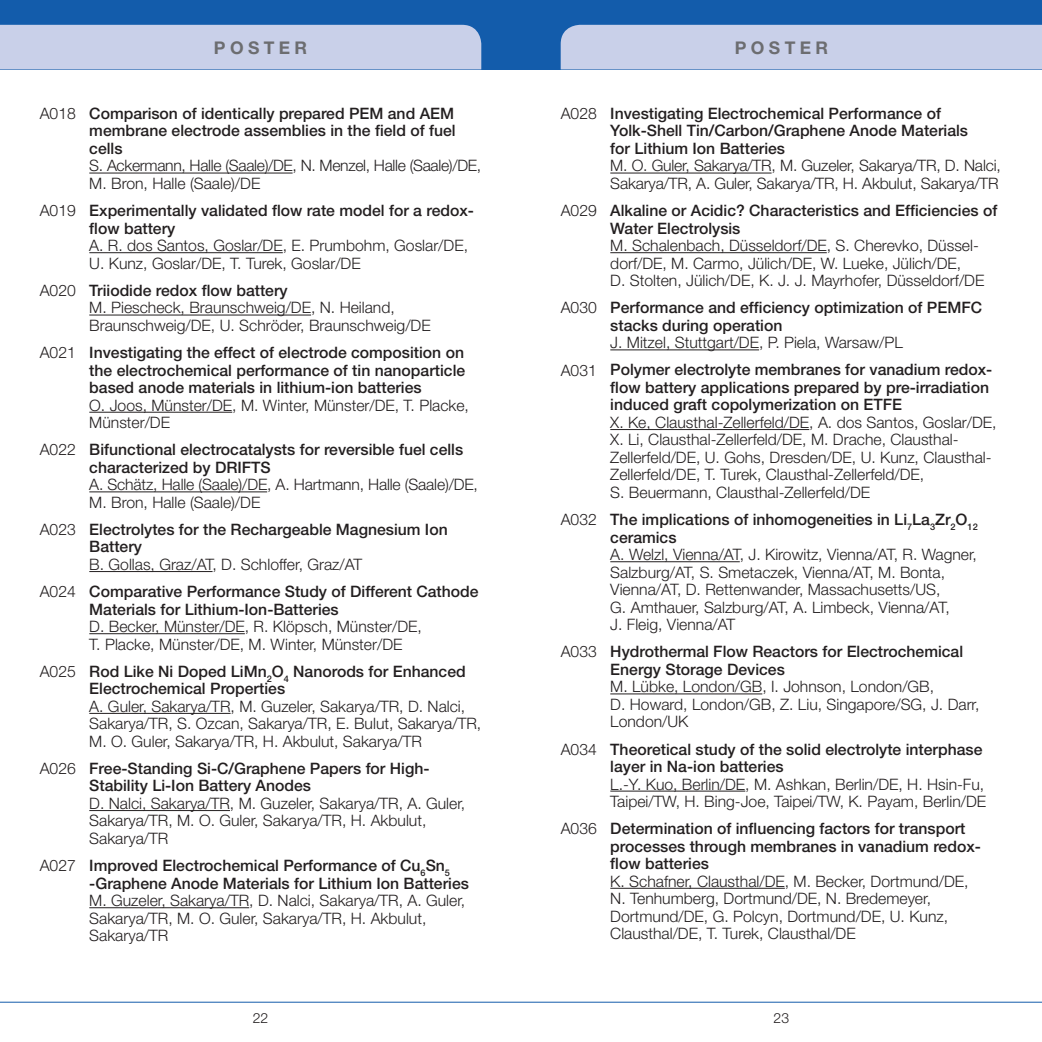
<style>
.page{position:relative;width:1042px;height:1042px;background:#fff}
.page>*{position:absolute;margin:0;border:0;box-sizing:border-box;transform-origin:0 0}
.t1{font:700 17.5px "Helvetica Neue";letter-spacing:.25em;color:#6c6d70}
.t2{font:300 15.75px/17.5px "Helvetica Neue";color:#231f20}
.t3{font:500 15.75px/17.5px "Helvetica Neue";color:#231f20}
.t4{font:300 15.75px/17.5px "Helvetica Neue";letter-spacing:-.02em;color:#231f20}
.t5{font:300 14px "Helvetica Neue";color:#231f20}
.s1{font-weight:300}
.s2{font-weight:500}
</style>
<div class="page">
<div style="left:0;top:0;width:1042px;height:69px;background:#135cab"></div>
<div style="left:0;top:25px;width:481px;height:44px;background:#c9d0e9"></div>
<div style="left:561px;top:25px;width:481px;height:44px;background:#c9d0e9"></div>
<hr style="left:0;top:1002px;width:521px;height:1px;background:#135cab">
<hr style="left:521px;top:1002px;width:521px;height:1px;background:#135cab">
<hr style="left:610px;top:173px;width:161px;height:1px;background:#231f20">
<hr style="left:610px;top:252px;width:217px;height:1px;background:#231f20">
<hr style="left:610px;top:349px;width:149px;height:1px;background:#231f20">
<hr style="left:610px;top:429px;width:199px;height:1px;background:#231f20">
<hr style="left:610px;top:561px;width:130px;height:1px;background:#231f20">
<hr style="left:610px;top:693px;width:152px;height:1px;background:#231f20">
<hr style="left:610px;top:791px;width:135px;height:1px;background:#231f20">
<hr style="left:610px;top:888px;width:175px;height:1px;background:#231f20">
<hr style="left:89px;top:173px;width:204px;height:1px;background:#231f20">
<hr style="left:89px;top:252px;width:194px;height:1px;background:#231f20">
<hr style="left:89px;top:315px;width:222px;height:1px;background:#231f20">
<hr style="left:89px;top:412px;width:143px;height:1px;background:#231f20">
<hr style="left:89px;top:491px;width:178px;height:1px;background:#231f20">
<hr style="left:89px;top:571px;width:124px;height:1px;background:#231f20">
<hr style="left:89px;top:633px;width:156px;height:1px;background:#231f20">
<hr style="left:89px;top:713px;width:142px;height:1px;background:#231f20">
<hr style="left:89px;top:810px;width:141px;height:1px;background:#231f20">
<hr style="left:89px;top:907px;width:160px;height:1px;background:#231f20">
<p class="t1" style="left:214px;top:37px;width:95px">POSTER</p>
<p class="t1" style="left:735px;top:37px;width:95px">POSTER</p>
<p class="t3" style="left:89px;top:104px;width:368px;text-align:justify;text-indent:-50px"><span class="s1">A018</span> Comparison of identically prepared PEM and AEM membrane electrode assemblies in the field of fuel cells</p>
<p class="t4" style="left:89px;top:157px;width:393px">S. Ackermann, Halle (Saale)/DE, N. Menzel, Halle (Saale)/DE,<br>M. Bron, Halle (Saale)/DE</p>
<p class="t3" style="left:89px;top:202px;width:386px;text-indent:-50px"><span class="s1">A019</span> Experimentally validated flow rate model for a redox&shy;flow battery</p>
<p class="t2" style="left:89px;top:236px;width:380px">A. R. dos Santos, Goslar/DE, E. Prumbohm, Goslar/DE,<br>U. Kunz, Goslar/DE, T. Turek, Goslar/DE</p>
<p class="t2" style="left:89px;top:281px;width:343px;text-indent:-50px">A020 <span class="s2">Triiodide redox flow battery<br></span>M. Piescheck, Braunschweig/DE, N. Heiland,<br>Braunschweig/DE, U. Schröder, Braunschweig/DE</p>
<p class="t3" style="left:89px;top:344px;width:377px;text-align:justify;text-indent:-50px"><span class="s1">A021</span> Investigating the effect of electrode composition on the electrochemical performance of tin nanoparticle based anode materials in lithium-ion batteries</p>
<p class="t2" style="left:89px;top:396px;width:381px">O. Joos, Münster/DE, M. Winter, Münster/DE, T. Placke,<br>Münster/DE</p>
<p class="t3" style="left:89px;top:441px;width:375px;text-indent:-50px"><span class="s1">A022</span> Bifunctional electrocatalysts for reversible fuel cells characterized by DRIFTS</p>
<p class="t2" style="left:89px;top:475px;width:390px">A. Schätz, Halle (Saale)/DE, A. Hartmann, Halle (Saale)/DE,<br>M. Bron, Halle (Saale)/DE</p>
<p class="t3" style="left:89px;top:520px;width:360px;text-indent:-50px"><span class="s1">A023</span> Electrolytes for the Rechargeable Magnesium Ion<br>Battery</p>
<p class="t3" style="left:40px;top:551px;width:440px;line-height:27.1px;text-indent:50px"><span class="s1">B. Gollas, Graz/AT, D. Schloffer, Graz/AT<br>A024</span> Comparative Performance Study of Different Cathode</p>
<p class="t3" style="left:89px;top:600px;width:251px">Materials for Lithium-Ion-Batteries</p>
<p class="t2" style="left:89px;top:617px;width:334px">D. Becker, Münster/DE, R. Klöpsch, Münster/DE,<br>T. Placke, Münster/DE, M. Winter, Münster/DE</p>
<p class="t3" style="left:89px;top:662px;width:378px;text-indent:-50px"><span class="s1">A025</span> Rod Like Ni Doped LiMn<sub>2</sub>O<sub>4</sub> Nanorods for Enhanced<br>Electrochemical Properties</p>
<p class="t2" style="left:89px;top:697px;width:393px">A. Guler, Sakarya/TR, M. Guzeler, Sakarya/TR, D. Nalci,<br>Sakarya/TR, S. Ozcan, Sakarya/TR, E. Bulut, Sakarya/TR,<br>M. O. Guler, Sakarya/TR, H. Akbulut, Sakarya/TR</p>
<p class="t3" style="left:89px;top:759px;width:342px;text-indent:-50px"><span class="s1">A026</span> Free-Standing Si-C/Graphene Papers for High-<br>Stability Li-Ion Battery Anodes</p>
<p class="t2" style="left:89px;top:794px;width:377px">D. Nalci, Sakarya/TR, M. Guzeler, Sakarya/TR, A. Guler,<br>Sakarya/TR, M. O. Guler, Sakarya/TR, H. Akbulut,<br>Sakarya/TR</p>
<p class="t3" style="left:89px;top:856px;width:381px;text-indent:-50px"><span class="s1">A027</span> Improved Electrochemical Performance of Cu<sub>6</sub>Sn<sub>5 </sub>-Graphene Anode Materials for Lithium Ion Batteries</p>
<p class="t2" style="left:89px;top:891px;width:377px">M. Guzeler, Sakarya/TR, D. Nalci, Sakarya/TR, A. Guler,<br>Sakarya/TR, M. O. Guler, Sakarya/TR, H. Akbulut,<br>Sakarya/TR</p>
<p class="t3" style="left:610px;top:104px;width:359px;text-indent:-50px"><span class="s1">A028</span> Investigating Electrochemical Performance of<br>Yolk-Shell Tin/Carbon/Graphene Anode Materials for Lithium Ion Batteries</p>
<p class="t2" style="left:610px;top:157px;width:392px">M. O. Guler, Sakarya/TR, M. Guzeler, Sakarya/TR, D. Nalci,<br>Sakarya/TR, A. Guler, Sakarya/TR, H. Akbulut, Sakarya/TR</p>
<p class="t3" style="left:610px;top:202px;width:388px;text-indent:-50px"><span class="s1">A029</span> Alkaline or Acidic? Characteristics and Efficiencies of<br>Water Electrolysis</p>
<p class="t2" style="left:610px;top:236px;width:375px">M. Schalenbach, Düsseldorf/DE, S. Cherevko, Düssel&shy;dorf/DE, M. Carmo, Jülich/DE, W. Lueke, Jülich/DE,<br>D. Stolten, Jülich/DE, K. J. J. Mayrhofer, Düsseldorf/DE</p>
<p class="t3" style="left:610px;top:299px;width:373px;text-indent:-50px"><span class="s1">A030</span> Performance and efficiency optimization of PEMFC stacks during operation</p>
<p class="t3" style="left:561px;top:329px;width:433px;line-height:27.1px;text-indent:50px"><span class="s1">J. Mitzel, Stuttgart/DE, P. Piela, Warsaw/PL<br>A031</span> Polymer electrolyte membranes for vanadium redox-</p>
<p class="t3" style="left:610px;top:378px;width:380px">flow battery applications prepared by pre-irradiation induced graft copolymerization on ETFE</p>
<p class="t2" style="left:610px;top:413px;width:388px">X. Ke, Clausthal-Zellerfeld/DE, A. dos Santos, Goslar/DE, X. Li, Clausthal-Zellerfeld/DE, M. Drache, Clausthal-Zellerfeld/DE, U. Gohs, Dresden/DE, U. Kunz, Clausthal-Zellerfeld/DE, T. Turek, Clausthal-Zellerfeld/DE,<br>S. Beuermann, Clausthal-Zellerfeld/DE</p>
<p class="t3" style="left:610px;top:511px;width:369px;text-indent:-50px"><span class="s1">A032</span> The implications of inhomogeneities in Li<sub>7</sub>La<sub>3</sub>Zr<sub>2</sub>O<sub>12 </sub>ceramics</p>
<p class="t2" style="left:610px;top:545px;width:368px">A. Welzl, Vienna/AT, J. Kirowitz, Vienna/AT, R. Wagner, Salzburg/AT, S. Smetaczek, Vienna/AT, M. Bonta, Vienna/AT, D. Rettenwander, Massachusetts/US,<br>G. Amthauer, Salzburg/AT, A. Limbeck, Vienna/AT,<br>J. Fleig, Vienna/AT</p>
<p class="t3" style="left:610px;top:643px;width:354px;text-indent:-50px"><span class="s1">A033</span> Hydrothermal Flow Reactors for Electrochemical<br>Energy Storage Devices</p>
<p class="t2" style="left:610px;top:677px;width:371px">M. Lübke, London/GB, I. Johnson, London/GB,<br>D. Howard, London/GB, Z. Liu, Singapore/SG, J. Darr,<br>London/UK</p>
<p class="t3" style="left:610px;top:740px;width:374px;text-indent:-50px"><span class="s1">A034</span> Theoretical study of the solid electrolyte interphase layer in Na-ion batteries</p>
<p class="t2" style="left:610px;top:775px;width:377px">L.-Y. Kuo, Berlin/DE, M. Ashkan, Berlin/DE, H. Hsin-Fu,<br>Taipei/TW, H. Bing-Joe, Taipei/TW, K. Payam, Berlin/DE</p>
<p class="t3" style="left:610px;top:819px;width:372px;text-indent:-50px"><span class="s1">A036</span> Determination of influencing factors for transport processes through membranes in vanadium redox&shy;flow batteries</p>
<p class="t2" style="left:610px;top:872px;width:360px">K. Schafner, Clausthal/DE, M. Becker, Dortmund/DE, N. Tenhumberg, Dortmund/DE, N. Bredemeyer, Dortmund/DE, G. Polcyn, Dortmund/DE, U. Kunz, Clausthal/DE, T. Turek, Clausthal/DE</p>
<p class="t5" style="left:253px;top:1010px;width:17px">22</p>
<p class="t5" style="left:773px;top:1010px;width:17px">23</p>
</div>
